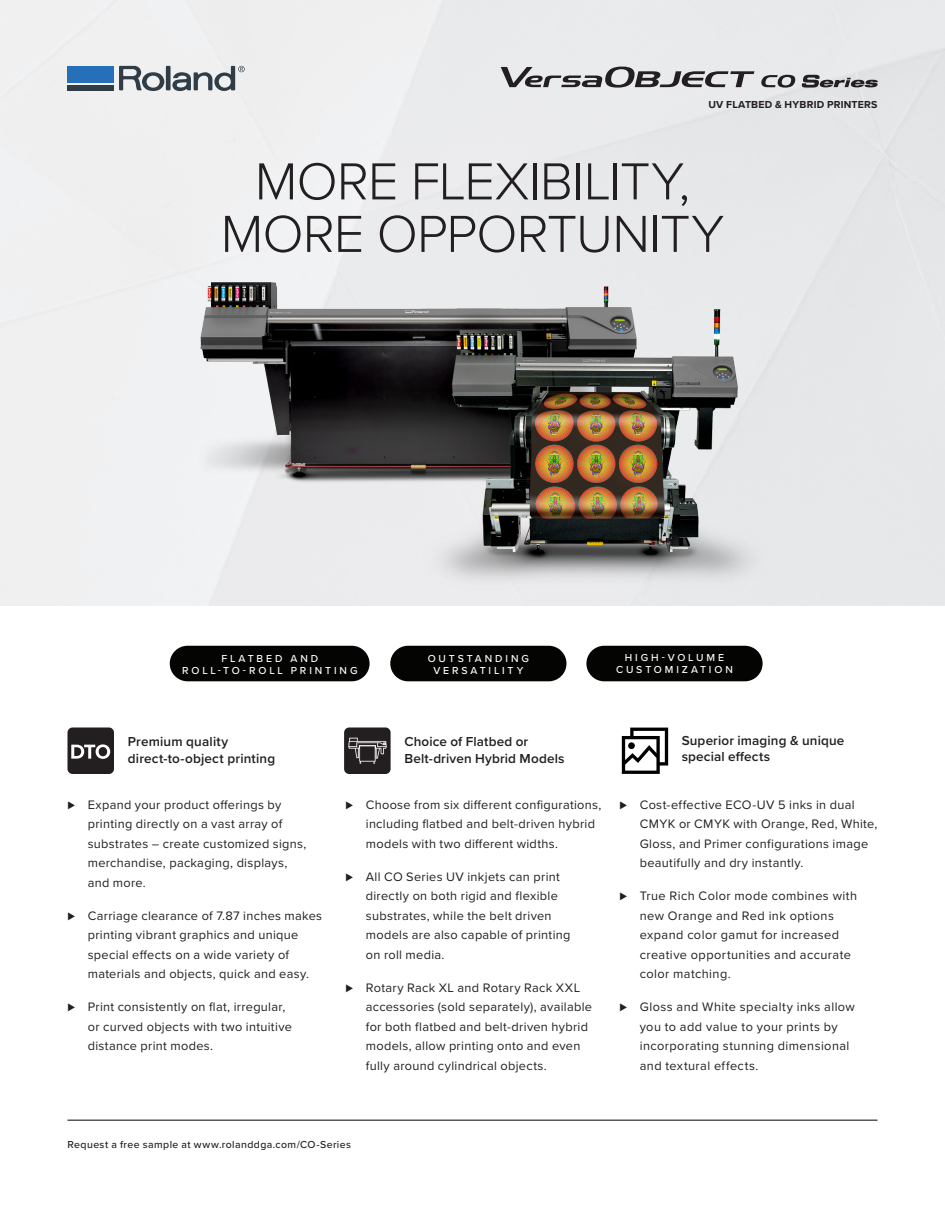
<style>
.page{position:relative;width:945px;height:1215px;background:#fff}
.page>*{position:absolute;margin:0;border:0;box-sizing:border-box;transform-origin:0 0}
.t1{font:300 54px "Proxima Nova";letter-spacing:-.015em;color:#231f20}
.t2{font:600 13.5px/16.2px "Proxima Nova";letter-spacing:.01em;color:#231f20}
.t3{font:12.75px/19.5px "Proxima Nova";letter-spacing:.025em;color:#231f20}
.Sub-features{font:500 10.5px/12px "Proxima Nova";letter-spacing:.275em;color:#fff;text-align:center}
.t4{font:500 10.5px "Proxima Nova";letter-spacing:.04em;color:#231f20}
.t5{font:700 10.5px "Proxima Nova";letter-spacing:.025em;color:#231f20}
</style>
<div class="page">
<div style="left:0;top:0;width:944px;height:606px;background:#eaebec"></div>
<img style="left:193px;top:276px;width:578px;height:315px">
<div style="left:170px;top:646px;width:200px;height:35px;background:#040503;border-radius:18px"></div>
<div style="left:390px;top:646px;width:176px;height:35px;background:#040503;border-radius:18px"></div>
<div style="left:586px;top:646px;width:177px;height:35px;background:#040503;border-radius:18px"></div>
<hr style="left:68px;top:1120px;width:810px;height:1px;background:#040503">
<svg style="left:501px;top:67px;width:253px;height:21px;background:#a2a2a3"></svg>
<svg style="left:801px;top:75px;width:77px;height:13px"></svg>
<svg style="left:761px;top:75px;width:34px;height:13px"></svg>
<div style="left:67px;top:85px;width:47px;height:5px;background:#303d47"></div>
<div style="left:67px;top:66px;width:47px;height:17px;background:#2570b8"></div>
<div style="left:166px;top:66px;width:5px;height:24px;background:#303d47"></div>
<svg style="left:119px;top:66px;width:45px;height:25px"></svg>
<svg style="left:172px;top:66px;width:73px;height:28px"></svg>
<svg style="left:622px;top:728px;width:46px;height:46px"></svg>
<div style="left:628px;top:742px;width:7px;height:7px;background:#000;border-radius:50%"></div>
<div style="left:344px;top:728px;width:47px;height:46px;background:#231f20;border-radius:5px"></div>
<img style="left:344px;top:736px;width:47px;height:30px">
<div style="left:67px;top:728px;width:47px;height:46px;background:#231f20;border-radius:5px"></div>
<svg style="left:71px;top:744px;width:39px;height:15px"></svg>
<p class="t5" style="left:708px;top:97px;width:171px">UV FLATBED &amp; HYBRID PRINTERS</p>
<h1 class="t1" style="left:255px;top:141px;width:437px">MORE FLEXIBILITY,</h1>
<h1 class="t1" style="left:221px;top:194px;width:505px">MORE OPPORTUNITY</h1>
<p class="Sub-features" style="left:182px;top:652px;width:177px">FLATBED AND<br>ROLL-TO-ROLL PRINTING</p>
<p class="Sub-features" style="left:428px;top:652px;width:103px">OUTSTANDING</p>
<p class="Sub-features" style="left:433px;top:664px;width:91px">VERSATILITY</p>
<p class="Sub-features" style="left:625px;top:651px;width:101px">HIGH-VOLUME</p>
<p class="Sub-features" style="left:616px;top:663px;width:118px">CUSTOMIZATION</p>
<p class="t2" style="left:128px;top:734px;width:149px">Premium quality direct-to-object printing</p>
<p class="t3" style="left:88px;top:794px;width:220px;text-indent:-20px">⊲ Expand your product offerings by printing directly on a vast array of substrates – create customized signs, merchandise, packaging, displays, and more.</p>
<p class="t3" style="left:88px;top:905px;width:236px;text-indent:-20px">⊲ Carriage clearance of 7.87 inches makes printing vibrant graphics and unique special effects on a wide variety of materials and objects, quick and easy.</p>
<p class="t3" style="left:88px;top:997px;width:206px;text-indent:-20px">⊲ Print consistently on flat, irregular, or curved objects with two intuitive distance print modes.</p>
<p class="t2" style="left:405px;top:734px;width:161px">Choice of Flatbed or<br>Belt-driven Hybrid Models</p>
<p class="t3" style="left:366px;top:794px;width:237px;text-indent:-20px">⊲ Choose from six different configurations, including flatbed and belt-driven hybrid models with two different widths.</p>
<p class="t3" style="left:366px;top:866px;width:206px;text-indent:-20px">⊲ All CO Series UV inkjets can print directly on both rigid and flexible substrates, while the belt driven models are also capable of printing on roll media.</p>
<p class="t3" style="left:366px;top:977px;width:228px;text-indent:-20px">⊲ Rotary Rack XL and Rotary Rack XXL accessories (sold separately), available for both flatbed and belt-driven hybrid models, allow printing onto and even fully around cylindrical objects.</p>
<p class="t2" style="left:682px;top:732px;width:164px">Superior imaging &amp; unique special effects</p>
<p class="t3" style="left:640px;top:794px;width:239px;text-indent:-20px">⊲ Cost-effective ECO-UV 5 inks in dual CMYK or CMYK with Orange, Red, White, Gloss, and Primer configurations image beautifully and dry instantly.</p>
<p class="t3" style="left:640px;top:886px;width:219px;text-indent:-20px">⊲ True Rich Color mode combines with new Orange and Red ink options expand color gamut for increased creative opportunities and accurate color matching.</p>
<p class="t3" style="left:640px;top:997px;width:217px;text-indent:-20px">⊲ Gloss and White specialty inks allow you to add value to your prints by incorporating stunning dimensional and textural effects.</p>
<p class="t4" style="left:68px;top:1137px;width:285px">Request a free sample at www.rolanddga.com/CO-Series</p>
</div>
